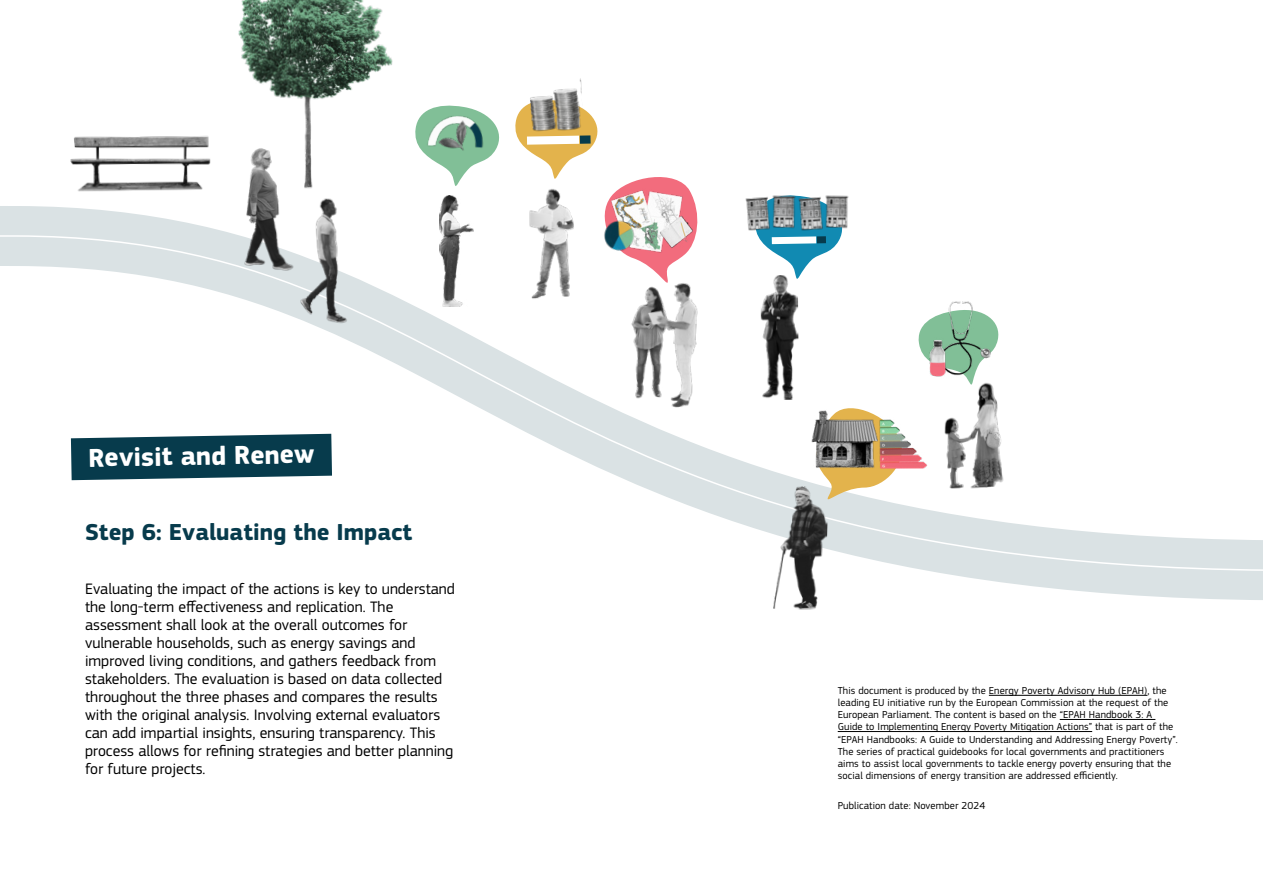
<style>
.page{position:relative;width:1263px;height:893px;background:#fff}
.page>*{position:absolute;margin:0;border:0;box-sizing:border-box;transform-origin:0 0}
.t1{font:700 27px "EC Square Sans Pro";color:#fff}
.t2{font:700 24px "EC Square Sans Pro";color:#073b4c}
.t3{font:15.75px/18px "EC Square Sans Pro";color:#000}
.t4{font:10.5px/12.1px "EC Square Sans Pro";letter-spacing:.01em;color:#000}
</style>
<div class="page">
<svg style="left:0;top:206px;width:1263px;height:394px"></svg>
<hr style="left:989px;top:695px;width:158px;height:1px;background:#000">
<hr style="left:1060px;top:719px;width:95px;height:1px;background:#000">
<hr style="left:838px;top:731px;width:254px;height:1px;background:#000">
<svg style="left:71px;top:434px;width:261px;height:46px;background:#1d4d5c"></svg>
<img style="left:294px;top:198px;width:62px;height:134px">
<img style="left:232px;top:195px;width:72px;height:84px">
<img style="left:773px;top:486px;width:55px;height:124px">
<svg style="left:812px;top:398px;width:96px;height:110px"></svg>
<img style="left:627px;top:276px;width:77px;height:138px">
<img style="left:440px;top:195px;width:33px;height:111px">
<img style="left:940px;top:380px;width:69px;height:114px">
<img style="left:524px;top:293px;width:52px;height:12px">
<svg style="left:415px;top:105px;width:85px;height:81px"></svg>
<svg style="left:916px;top:307px;width:86px;height:81px"></svg>
<img style="left:535px;top:78px;width:47px;height:19px">
<svg style="left:513px;top:97px;width:189px;height:196px"></svg>
<svg style="left:753px;top:234px;width:96px;height:49px"></svg>
<img style="left:744px;top:197px;width:31px;height:39px">
<img style="left:797px;top:196px;width:31px;height:40px">
<img style="left:771px;top:195px;width:29px;height:39px">
<img style="left:824px;top:195px;width:29px;height:39px">
<img style="left:419px;top:111px;width:70px;height:42px">
<img style="left:70px;top:136px;width:163px;height:66px">
<img style="left:228px;top:0;width:165px;height:195px">
<img style="left:601px;top:189px;width:93px;height:64px">
<img style="left:603px;top:218px;width:32px;height:34px;border-radius:16px">
<img style="left:920px;top:297px;width:82px;height:89px">
<img style="left:760px;top:275px;width:39px;height:125px">
<img style="left:793px;top:399px;width:145px;height:77px">
<h1 class="t1" style="left:88px;top:442px;width:228px;rotate:-1deg">Revisit and Renew</h1>
<h2 class="t2" style="left:85px;top:518px;width:329px">Step 6: Evaluating the Impact</h2>
<p class="t3" style="left:85px;top:580px;width:371px">Evaluating the impact of the actions is key to understand the long-term effectiveness and replication. The assessment shall look at the overall outcomes for vulnerable households, such as energy savings and improved living conditions, and gathers feedback from stakeholders. The evaluation is based on data collected throughout the three phases and compares the results with the original analysis. Involving external evaluators can add impartial insights, ensuring transparency. This process allows for refining strategies and better planning for future projects.</p>
<p class="t4" style="left:838px;top:685px;width:342px">This document is produced by the Energy Poverty Advisory Hub (EPAH), the leading EU initiative run by the European Commission at the request of the European Parliament. The content is based on the “EPAH Handbook 3: A Guide to Implementing Energy Poverty Mitigation Actions” that is part of the “EPAH Handbooks: A Guide to Understanding and Addressing Energy Poverty”.<br>The series of practical guidebooks for local governments and practitioners aims to assist local governments to tackle energy poverty ensuring that the social dimensions of energy transition are addressed efficiently.</p>
<p class="t4" style="left:838px;top:799px;width:149px">Publication date: November 2024</p>
</div>
